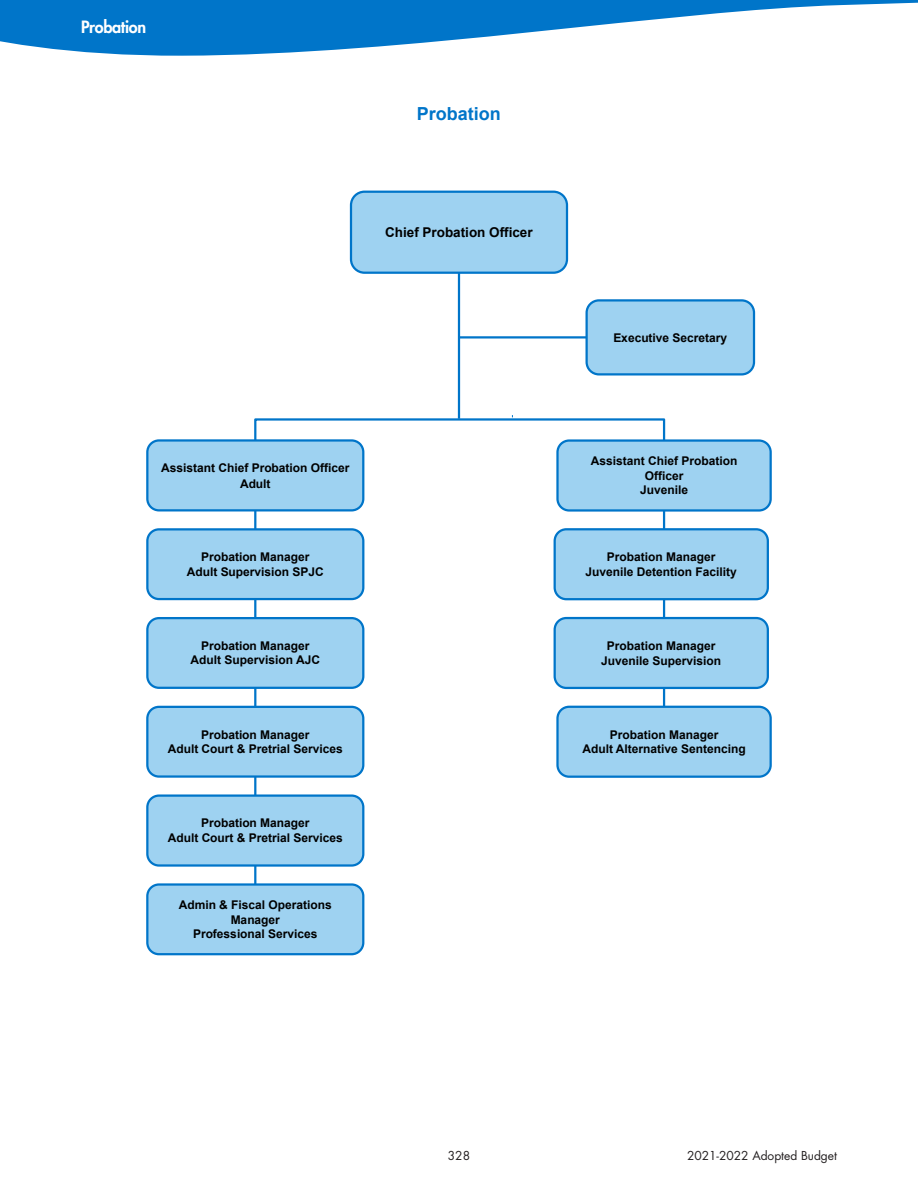
<style>
.page{position:relative;width:918px;height:1188px;background:#fff}
.page>*{position:absolute;margin:0;border:0;box-sizing:border-box;transform-origin:0 0}
.t1{font:700 18px "Arial";color:#0075c9}
.t2{font:800 16.5px "Futura Std";letter-spacing:-.02em;color:#fff}
.t3{font:700 13.5px "Arial";color:#000}
.t4{font:700 12px/14.7px "Arial";color:#000;text-align:center}
.t5{font:12px "Futura Std";color:#231f20}
</style>
<div class="page">
<svg style="left:0;top:0;width:918px;height:56px;fill:#0075c9"></svg>
<svg style="left:254px;top:417px;width:412px;height:465px"></svg>
<svg style="left:555px;top:438px;width:217px;height:75px;background:#97cdee"></svg>
<svg style="left:349px;top:190px;width:220px;height:85px;background:#99ceef"></svg>
<svg style="left:585px;top:299px;width:171px;height:77px;background:#94ccee"></svg>
<svg style="left:146px;top:527px;width:220px;height:74px;background:#94ccee"></svg>
<svg style="left:146px;top:438px;width:220px;height:75px;background:#95ccee"></svg>
<svg style="left:146px;top:616px;width:220px;height:74px;background:#94ccee"></svg>
<svg style="left:146px;top:705px;width:220px;height:74px;background:#94ccee"></svg>
<svg style="left:146px;top:793px;width:220px;height:75px;background:#96ccee"></svg>
<svg style="left:146px;top:882px;width:219px;height:74px;background:#95ccee"></svg>
<svg style="left:552px;top:616px;width:217px;height:74px;background:#95ccee"></svg>
<svg style="left:555px;top:705px;width:217px;height:74px;background:#95ccee"></svg>
<svg style="left:552px;top:527px;width:217px;height:74px;background:#95ccee"></svg>
<hr style="left:458px;top:273px;width:2px;height:146px;background:#0075c9">
<hr style="left:459px;top:336px;width:128px;height:3px;background:#0075c9">
<h2 class="t2" style="left:81px;top:17px;width:67px">Probation</h2>
<p class="t1" style="left:417px;top:102px;width:85px">Probation</p>
<p class="t3" style="left:385px;top:224px;width:149px">Chief Probation Officer</p>
<p class="t4" style="left:161px;top:460px;width:190px;line-height:16px">Assistant Chief Probation Officer<br>Adult</p>
<p class="t4" style="left:187px;top:550px;width:139px">Probation Manager<br>Adult Supervision SPJC</p>
<p class="t4" style="left:191px;top:639px;width:131px">Probation Manager<br>Adult Supervision AJC</p>
<p class="t4" style="left:168px;top:727px;width:177px">Probation Manager<br>Adult Court &amp; Pretrial Services</p>
<p class="t4" style="left:168px;top:816px;width:177px">Probation Manager<br>Adult Court &amp; Pretrial Services</p>
<p class="t4" style="left:179px;top:898px;width:155px">Admin &amp; Fiscal Operations<br>Manager<br>Professional Services</p>
<p class="t4" style="left:613px;top:330px;width:115px">Executive Secretary</p>
<p class="t4" style="left:591px;top:454px;width:148px">Assistant Chief Probation<br>Officer<br>Juvenile</p>
<p class="t4" style="left:586px;top:550px;width:153px">Probation Manager<br>Juvenile Detention Facility</p>
<p class="t4" style="left:601px;top:639px;width:121px">Probation Manager<br>Juvenile Supervision</p>
<p class="t4" style="left:582px;top:727px;width:165px">Probation Manager<br>Adult Alternative Sentencing</p>
<p class="t5" style="left:448px;top:1148px;width:24px">328</p>
<p class="t5" style="left:687px;top:1148px;width:151px">2021-2022 Adopted Budget</p>
</div>
